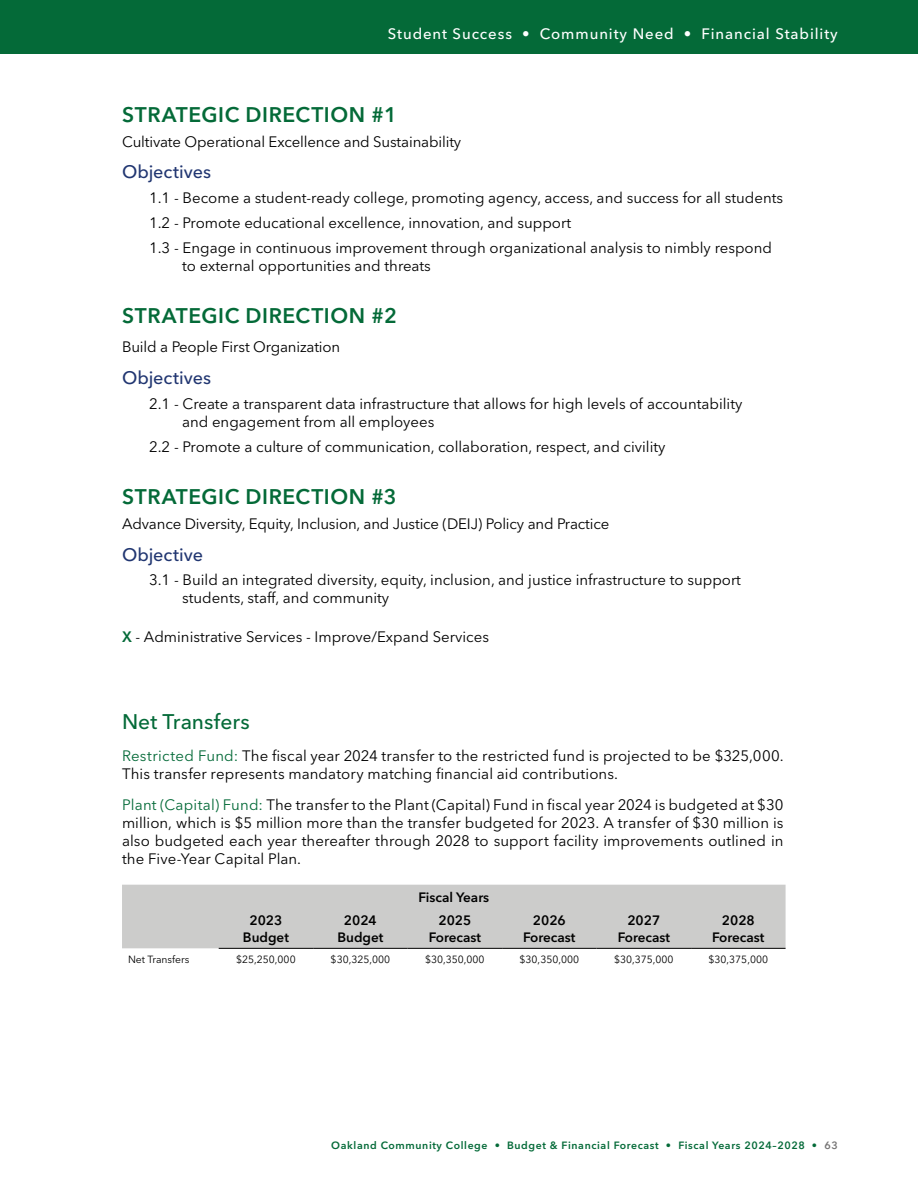
<style>
.page{position:relative;width:918px;height:1188px;background:#fff}
.page>*{position:absolute;margin:0;border:0;box-sizing:border-box;transform-origin:0 0}
.t1{font:600 21px "Avenir Next LT Pro";letter-spacing:.025em;color:#046a38}
.H4_2023{font:500 21px "Avenir Next LT Pro";color:#046a38}
.t2{font:500 18px "Avenir Next LT Pro";color:#213671}
.Lists{font:15px/18px "Avenir Next LT Pro";color:#000}
.Body_2023{font:15px/18px "Avenir Next LT Pro";letter-spacing:.005em;color:#000}
.t3{font:500 15px "Avenir Next LT Pro";letter-spacing:.06em;color:#fff}
.Table_Subhead__cente{font:600 13.5px/16.2px "Avenir Next LT Pro";color:#000;text-align:center}
.t4{font:600 10.5px "Avenir Next LT Pro";letter-spacing:.06em;color:#046a38}
.Table_Body__right_al{font:10.35px "Avenir Next LT Pro";color:#000}
.Table_Body__left_ali{font:10.35px "Avenir Next LT Pro";color:#000}
.s1{font-weight:600;color:#046a38}
.s2{color:#046a38}
.s3{color:#757474}
</style>
<div class="page">
<div style="left:0;top:0;width:918px;height:54px;background:#046a38"></div>
<div style="left:122px;top:885px;width:664px;height:63px;background:#cccccb"></div>
<hr style="left:219px;top:948px;width:94px;height:1px;background:#000">
<hr style="left:313px;top:948px;width:95px;height:1px;background:#000">
<hr style="left:408px;top:948px;width:94px;height:1px;background:#000">
<hr style="left:502px;top:948px;width:95px;height:1px;background:#000">
<hr style="left:597px;top:948px;width:94px;height:1px;background:#000">
<hr style="left:691px;top:948px;width:95px;height:1px;background:#000">
<p class="t3" style="left:388px;top:25px;width:451px">Student Success • Community Need • Financial Stability</p>
<p class="t1" style="left:122px;top:102px;width:276px">STRATEGIC DIRECTION #1</p>
<p class="Lists" style="left:122px;top:132px;width:341px">Cultivate Operational Excellence and Sustainability</p>
<p class="t2" style="left:122px;top:161px;width:90px">Objectives</p>
<p class="Lists" style="left:149px;top:189px;width:636px">1.1 - Become a student-ready college, promoting agency, access, and success for all students</p>
<p class="Lists" style="left:149px;top:214px;width:424px">1.2 - Promote educational excellence, innovation, and support</p>
<p class="Lists" style="left:182px;top:238px;width:591px;text-indent:-33px">1.3 - Engage in continuous improvement through organizational analysis to nimbly respond to external opportunities and threats</p>
<p class="t1" style="left:122px;top:303px;width:276px">STRATEGIC DIRECTION #2</p>
<p class="Lists" style="left:122px;top:338px;width:220px">Build a People First Organization</p>
<p class="t2" style="left:122px;top:367px;width:90px">Objectives</p>
<p class="Lists" style="left:182px;top:395px;width:562px;text-indent:-33px">2.1 - Create a transparent data infrastructure that allows for high levels of accountability and engagement from all employees</p>
<p class="Lists" style="left:149px;top:437px;width:518px">2.2 - Promote a culture of communication, collaboration, respect, and civility</p>
<p class="t1" style="left:122px;top:484px;width:276px">STRATEGIC DIRECTION #3</p>
<p class="Lists" style="left:122px;top:514px;width:489px">Advance Diversity, Equity, Inclusion, and Justice (DEIJ) Policy and Practice</p>
<p class="t2" style="left:122px;top:543px;width:82px">Objective</p>
<p class="Lists" style="left:182px;top:571px;width:560px;text-indent:-33px">3.1 - Build an integrated diversity, equity, inclusion, and justice infrastructure to support students, staff, and community</p>
<p class="Lists" style="left:122px;top:627px;width:368px"><span class="s1">X</span> - Administrative Services - Improve/Expand Services</p>
<p class="H4_2023" style="left:122px;top:709px;width:129px">Net Transfers</p>
<p class="Body_2023" style="left:122px;top:747px;width:663px"><span class="s2">Restricted Fund:</span> The fiscal year 2024 transfer to the restricted fund is projected to be $325,000.<br>This transfer represents mandatory matching financial aid contributions.</p>
<p class="Body_2023" style="left:122px;top:796px;width:663px;text-align:justify"><span class="s2">Plant (Capital) Fund:</span> The transfer to the Plant (Capital) Fund in fiscal year 2024 is budgeted at $30 million, which is $5 million more than the transfer budgeted for 2023. A transfer of $30 million is also budgeted each year thereafter through 2028 to support facility improvements outlined in the Five-Year Capital Plan.</p>
<p class="Table_Subhead__cente" style="left:418px;top:889px;width:72px">Fiscal Years</p>
<p class="Table_Subhead__cente" style="left:243px;top:913px;width:48px">2023<br>Budget</p>
<p class="Table_Subhead__cente" style="left:337px;top:913px;width:48px">2024<br>Budget</p>
<p class="Table_Subhead__cente" style="left:429px;top:913px;width:54px">2025<br>Forecast</p>
<p class="Table_Subhead__cente" style="left:523px;top:913px;width:54px">2026<br>Forecast</p>
<p class="Table_Subhead__cente" style="left:618px;top:913px;width:54px">2027<br>Forecast</p>
<p class="Table_Subhead__cente" style="left:712px;top:913px;width:54px">2028<br>Forecast</p>
<p class="Table_Body__left_ali" style="left:128px;top:953px;width:63px">Net Transfers</p>
<p class="Table_Body__right_al" style="left:236px;top:953px;width:61px">$25,250,000</p>
<p class="Table_Body__right_al" style="left:331px;top:953px;width:61px">$30,325,000</p>
<p class="Table_Body__right_al" style="left:425px;top:953px;width:61px">$30,350,000</p>
<p class="Table_Body__right_al" style="left:520px;top:953px;width:61px">$30,350,000</p>
<p class="Table_Body__right_al" style="left:614px;top:953px;width:61px">$30,375,000</p>
<p class="Table_Body__right_al" style="left:709px;top:953px;width:61px">$30,375,000</p>
<p class="t4" style="left:331px;top:1139px;width:508px">Oakland Community College • Budget &amp; Financial Forecast • Fiscal Years 2024–2028 • <span class="s3">63</span></p>
</div>
